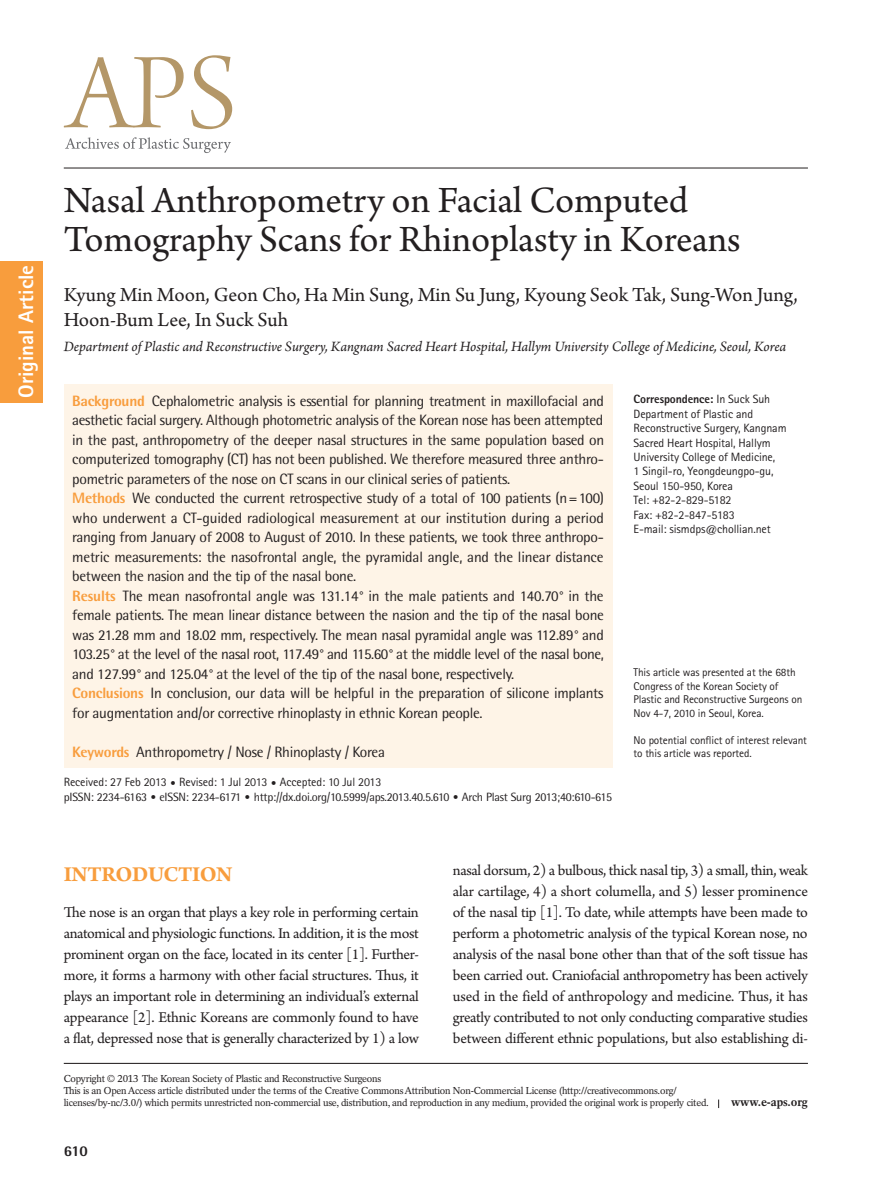
<style>
.page{position:relative;width:893px;height:1191px;background:#fff}
.page>*{position:absolute;margin:0;border:0;box-sizing:border-box;transform-origin:0 0}
.t1{font:39px/39px "Arno Pro";color:#231f20}
.t2{font:700 22.5px "Arno Pro";letter-spacing:-.02em;color:#f89d3d}
.t3{font:21px/25.2px "Arno Pro";letter-spacing:-.005em;color:#231f20}
.t4{font:800 21px "Rotis Sans Serif Std";color:#fff}
.t5{font:15.75px/21px "Arno Pro";letter-spacing:-.02em;color:#231f20;text-align:justify}
.t6{font:15px/19.5px "Rotis Semi Sans Std";letter-spacing:-.02em;color:#231f20}
.t7{font:italic 15px "Arno Pro";letter-spacing:-.005em;color:#231f20}
.t8{font:800 15px "Rotis Semi Sans Std";color:#231f20}
.t9{font:12px/14.4px "Rotis Sans Serif Std";letter-spacing:-.01em;color:#231f20}
.t10{font:12px "Rotis Semi Sans Std";letter-spacing:-.025em;color:#231f20}
.t11{font:700 12px "Rotation LT Std";letter-spacing:-.01em;color:#231f20}
.t12{font:11.25px/13.5px "Rotis Sans Serif Std";letter-spacing:-.01em;color:#231f20}
.t13{font:10.05px/12px "Rotation LT Std";letter-spacing:-.025em;color:#231f20}
.s1{font-weight:800}
.s2{font-weight:800;color:#f89d3d}
.s3{font-family:"DIN Pro";font-weight:300}
</style>
<div class="page">
<hr style="left:64px;top:1062px;width:744px;height:2px;background:#231f20">
<hr style="left:64px;top:168px;width:744px;height:1px;background:#231f20">
<svg style="left:64px;top:55px;width:168px;height:74px"></svg>
<svg style="left:65px;top:137px;width:166px;height:16px"></svg>
<div style="left:64px;top:385px;width:548px;height:383px;background:#fef4e7"></div>
<div style="left:0;top:261px;width:43px;height:141px;background:#f89d3d"></div>
<h3 class="t4" style="left:13px;top:398px;width:134px;rotate:-90deg">Original Article</h3>
<h1 class="t1" style="left:64px;top:183px;width:678px">Nasal Anthropometry on Facial Computed<br>Tomography Scans for Rhinoplasty in Koreans</h1>
<h3 class="t3" style="left:64px;top:283px;width:736px">Kyung Min Moon, Geon Cho, Ha Min Sung, Min Su Jung, Kyoung Seok Tak, Sung-Won Jung,<br>Hoon-Bum Lee, In Suck Suh</h3>
<p class="t7" style="left:64px;top:338px;width:724px">Department of Plastic and Reconstructive Surgery, Kangnam Sacred Heart Hospital, Hallym University College of Medicine, Seoul, Korea</p>
<p class="t9" style="left:634px;top:392px;width:155px"><span class="s1">Correspondence:</span> In Suck Suh<br>Department of Plastic and<br>Reconstructive Surgery, Kangnam<br>Sacred Heart Hospital, Hallym<br>University College of Medicine,<br>1 Singil-ro, Yeongdeungpo-gu,<br>Seoul 150-950, Korea<br>Tel: +82-2-829-5182<br>Fax: +82-2-847-5183<br>E-mail: sismdps@chollian.net</p>
<p class="t6" style="left:72px;top:391px;width:533px"><span class="s2">Background</span> Cephalometric analysis is essential for planning treatment in maxillofacial and aesthetic facial surgery. Although photometric analysis of the Korean nose has been attempted in the past, anthropometry of the deeper nasal structures in the same population based on computerized tomography (CT) has not been published. We therefore measured three anthro&shy;pometric parameters of the nose on CT scans in our clinical series of patients.<br><span class="s2">Methods</span> We conducted the current retrospective study of a total of 100 patients (n=100) who underwent a CT-guided radiological measurement at our institution during a period ranging from January of 2008 to August of 2010. In these patients, we took three anthropo&shy;metric measurements: the nasofrontal angle, the pyramidal angle, and the linear distance between the nasion and the tip of the nasal bone.<br><span class="s2">Results</span> The mean nasofrontal angle was 131.14° in the male patients and 140.70° in the female patients. The mean linear distance between the nasion and the tip of the nasal bone was 21.28 mm and 18.02 mm, respectively. The mean nasal pyramidal angle was 112.89° and 103.25° at the level of the nasal root, 117.49° and 115.60° at the middle level of the nasal bone, and 127.99° and 125.04° at the level of the tip of the nasal bone, respectively.<br><span class="s2">Conclusions</span> In conclusion, our data will be helpful in the preparation of silicone implants for augmentation and/or corrective rhinoplasty in ethnic Korean people.</p>
<p class="t6" style="left:72px;top:742px;width:314px"><span class="s2">Keywords</span> Anthropometry / Nose / Rhinoplasty / Korea</p>
<p class="t9" style="left:64px;top:775px;width:319px">Received: 27 Feb 2013 <span class="s3">•</span> Revised: 1 Jul 2013 <span class="s3">•</span> Accepted: 10 Jul 2013</p>
<p class="t10" style="left:64px;top:789px;width:550px">pISSN: 2234-6163 <span class="s3">•</span> eISSN: 2234-6171 <span class="s3">•</span> http://dx.doi.org/10.5999/aps.2013.40.5.610 <span class="s3">•</span> Arch Plast Surg 2013;40:610-615</p>
<p class="t12" style="left:634px;top:665px;width:170px">This article was presented at the 68th Congress of the Korean Society of Plastic and Reconstructive Surgeons on Nov 4-7, 2010 in Seoul, Korea.</p>
<p class="t12" style="left:634px;top:733px;width:175px">No potential conflict of interest relevant to this article was reported.</p>
<h2 class="t2" style="left:64px;top:861px;width:170px">INTRODUCTION</h2>
<p class="t5" style="left:64px;top:903px;width:357px">The nose is an organ that plays a key role in performing certain anatomical and physiologic functions. In addition, it is the most prominent organ on the face, located in its center [1]. Further&shy;more, it forms a harmony with other facial structures. Thus, it plays an important role in determining an individual’s external appearance [2]. Ethnic Koreans are commonly found to have a flat, depressed nose that is generally characterized by 1) a low</p>
<p class="t5" style="left:453px;top:861px;width:357px">nasal dorsum, 2) a bulbous, thick nasal tip, 3) a small, thin, weak alar cartilage, 4) a short columella, and 5) lesser prominence of the nasal tip [1]. To date, while attempts have been made to perform a photometric analysis of the typical Korean nose, no analysis of the nasal bone other than that of the soft tissue has been carried out. Craniofacial anthropometry has been actively used in the field of anthropology and medicine. Thus, it has greatly contributed to not only conducting comparative studies between different ethnic populations, but also establishing di-</p>
<p class="t13" style="left:64px;top:1073px;width:647px">Copyright © 2013 The Korean Society of Plastic and Reconstructive Surgeons<br>This is an Open Access article distributed under the terms of the Creative Commons Attribution Non-Commercial License (http://creativecommons.org/ licenses/by-nc/3.0/) which permits unrestricted non-commercial use, distribution, and reproduction in any medium, provided the original work is properly cited.</p>
<p class="t8" style="left:64px;top:1141px;width:25px">610</p>
<p class="t11" style="left:731px;top:1095px;width:78px">www.e-aps.org</p>
</div>
